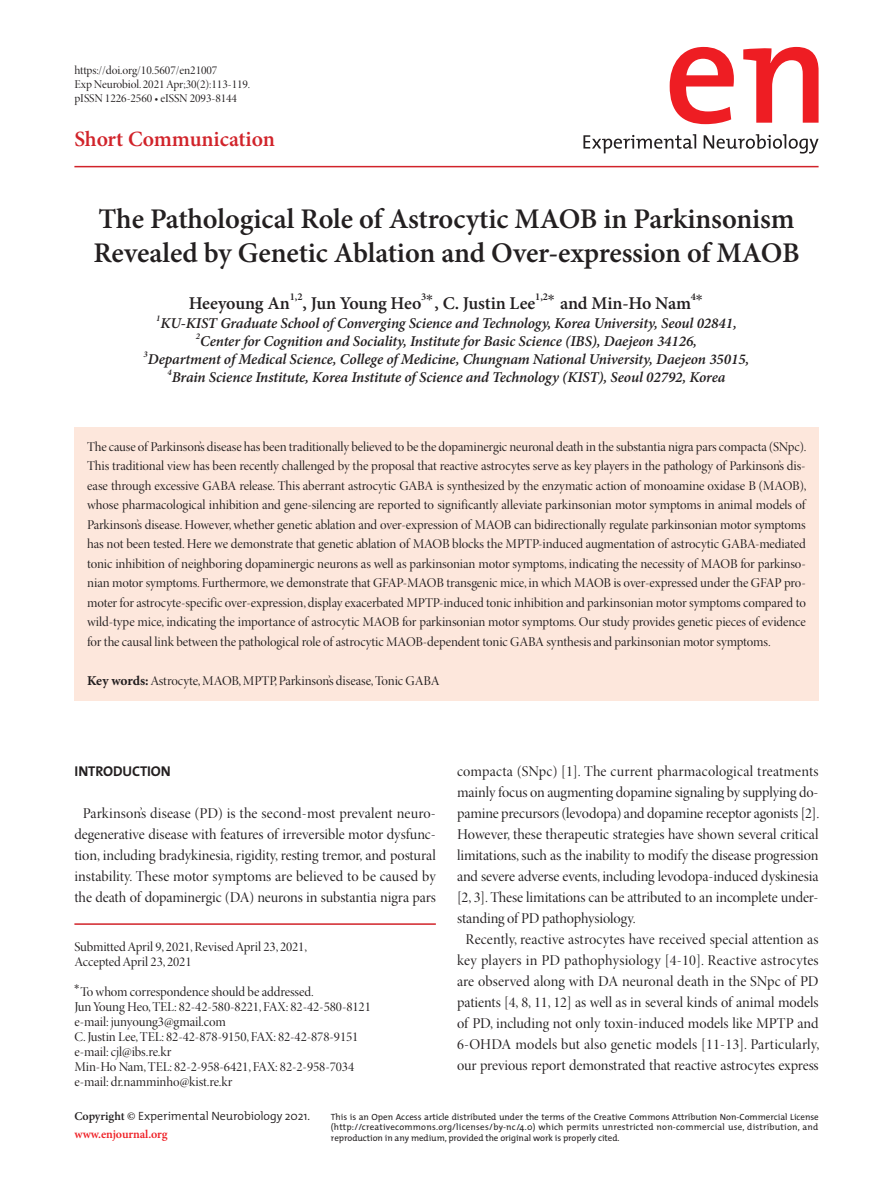
<style>
.page{position:relative;width:893px;height:1191px;background:#fff}
.page>*{position:absolute;margin:0;border:0;box-sizing:border-box;transform-origin:0 0}
.t1{font:600 28.5px/34.2px "Minion Pro";letter-spacing:-.005em;color:#231f20}
.t2{font:600 21.75px "Minion Pro";letter-spacing:-.005em;color:#d1232a}
.t3{font:600 18px "Minion Pro";letter-spacing:-.01em;color:#231f20}
.t4{font:15px/21px "Minion Pro Disp";letter-spacing:-.005em;color:#231f20;text-align:center}
.t5{font:italic 600 15px "Minion Pro";letter-spacing:-.01em;color:#231f20}
.t6{font:15px "Minion Pro Disp";letter-spacing:.015em;color:#231f20}
.t7{font:700 14.25px "The Mix";letter-spacing:-.005em;color:#231f20}
.t8{font:13.5px/19.5px "Minion Pro Disp";letter-spacing:-.005em;color:#231f20}
.t9{font:12px/14.4px "Minion Pro Disp";letter-spacing:-.005em;color:#231f20}
.t10{font:300 12px "The Mix";letter-spacing:-.005em;color:#231f20}
.t11{font:600 12px "Minion Pro";letter-spacing:-.005em;color:#ee1d23}
.t12{font:600 10.5px "Minion Pro";color:#231f20}
.t13{font:9px/10.8px "The Mix";letter-spacing:-.005em;color:#231f20;text-align:justify}
.t14{font:italic 600 8.7px "Minion Pro";color:#231f20}
.s1{font-family:"Modern";font-weight:400;font-size:18px}
.s2{font-family:"Minion Pro";font-weight:700}
.s3{font-family:"Minion Pro";font-weight:600}
</style>
<div class="page">
<hr style="left:74px;top:166px;width:745px;height:1px;background:#d1232a">
<svg style="left:670px;top:47px;width:149px;height:77px"></svg>
<svg style="left:583px;top:134px;width:236px;height:19px"></svg>
<div style="left:74px;top:427px;width:745px;height:273px;background:#fde7dc"></div>
<hr style="left:74px;top:923px;width:362px;height:1px;background:#d1232a">
<p class="t9" style="left:74px;top:63px;width:177px">https://doi.org/10.5607/en21007<br>Exp Neurobiol. 2021 Apr;30(2):113-119. pISSN 1226-2560 • eISSN 2093-8144</p>
<h2 class="t2" style="left:74px;top:123px;width:202px">Short Communication</h2>
<h1 class="t1" style="left:93px;top:201px;width:708px">The Pathological Role of Astrocytic MAOB in Parkinsonism<br>Revealed by Genetic Ablation and Over-expression of MAOB</h1>
<h3 class="t3" style="left:189px;top:290px;width:103px">Heeyoung An</h3>
<p class="t12" style="left:290px;top:290px;width:14px">1,2</p>
<h3 class="t3" style="left:303px;top:290px;width:390px">, Jun Young Heo<sup>3</sup><sup>*</sup>, C. Justin Lee<sup>1,2</sup><sup>*</sup> and Min-Ho Nam</h3>
<p class="t12" style="left:691px;top:290px;width:15px">4<span class="s1">*</span></p>
<p class="t14" style="left:156px;top:312px;width:6px">1</p>
<p class="t5" style="left:160px;top:312px;width:578px">KU-KIST Graduate School of Converging Science and Technology, Korea University, Seoul 02841,</p>
<p class="t14" style="left:196px;top:330px;width:6px">2</p>
<p class="t5" style="left:200px;top:330px;width:498px">Center for Cognition and Sociality, Institute for Basic Science (IBS), Daejeon 34126,</p>
<p class="t14" style="left:144px;top:348px;width:6px">3</p>
<p class="t5" style="left:148px;top:348px;width:603px">Department of Medical Science, College of Medicine, Chungnam National University, Daejeon 35015,</p>
<p class="t14" style="left:168px;top:366px;width:6px">4</p>
<p class="t5" style="left:172px;top:366px;width:555px">Brain Science Institute, Korea Institute of Science and Technology (KIST), Seoul 02792, Korea</p>
<p class="t8" style="left:87px;top:437px;width:721px;text-align:justify">The cause of Parkinson’s disease has been traditionally believed to be the dopaminergic neuronal death in the substantia nigra pars compacta (SNpc).<br>This traditional view has been recently challenged by the proposal that reactive astrocytes serve as key players in the pathology of Parkinson’s dis&shy;ease through excessive GABA release. This aberrant astrocytic GABA is synthesized by the enzymatic action of monoamine oxidase B (MAOB), whose pharmacological inhibition and gene-silencing are reported to significantly alleviate parkinsonian motor symptoms in animal models of Parkinson’s disease. However, whether genetic ablation and over-expression of MAOB can bidirectionally regulate parkinsonian motor symptoms has not been tested. Here we demonstrate that genetic ablation of MAOB blocks the MPTP-induced augmentation of astrocytic GABA-mediated tonic inhibition of neighboring dopaminergic neurons as well as parkinsonian motor symptoms, indicating the necessity of MAOB for parkinso&shy;nian motor symptoms. Furthermore, we demonstrate that GFAP-MAOB transgenic mice, in which MAOB is over-expressed under the GFAP pro&shy;moter for astrocyte-specific over-expression, display exacerbated MPTP-induced tonic inhibition and parkinsonian motor symptoms compared to wild-type mice, indicating the importance of astrocytic MAOB for parkinsonian motor symptoms. Our study provides genetic pieces of evidence for the causal link between the pathological role of astrocytic MAOB-dependent tonic GABA synthesis and parkinsonian motor symptoms.</p>
<p class="t8" style="left:87px;top:671px;width:354px"><span class="s2">Key words:</span> Astrocyte, MAOB, MPTP, Parkinson’s disease, Tonic GABA</p>
<p class="t4" style="left:457px;top:761px;width:363px">compacta (SNpc) [1]. The current pharmacological treatments</p>
<p class="t4" style="left:457px;top:782px;width:363px">mainly focus on augmenting dopamine signaling by supplying do-</p>
<p class="t4" style="left:457px;top:803px;width:364px">pamine precursors (levodopa) and dopamine receptor agonists [2].</p>
<p class="t4" style="left:457px;top:824px;width:363px">However, these therapeutic strategies have shown several critical</p>
<p class="t4" style="left:457px;top:845px;width:363px">limitations, such as the inability to modify the disease progression</p>
<p class="t4" style="left:457px;top:866px;width:363px">and severe adverse events, including levodopa-induced dyskinesia</p>
<p class="t4" style="left:457px;top:887px;width:363px">[2, 3]. These limitations can be attributed to an incomplete under-</p>
<p class="t4" style="left:457px;top:908px;width:180px">standing of PD pathophysiology.</p>
<p class="t4" style="left:466px;top:929px;width:354px">Recently, reactive astrocytes have received special attention as</p>
<p class="t6" style="left:457px;top:951px;width:363px">key players in PD pathophysiology [4-10]. Reactive astrocytes</p>
<p class="t4" style="left:457px;top:971px;width:363px">are observed along with DA neuronal death in the SNpc of PD</p>
<p class="t4" style="left:457px;top:992px;width:363px">patients [4, 8, 11, 12] as well as in several kinds of animal models</p>
<p class="t4" style="left:457px;top:1013px;width:363px">of PD, including not only toxin-induced models like MPTP and</p>
<p class="t4" style="left:457px;top:1034px;width:364px">6-OHDA models but also genetic models [11-13]. Particularly,</p>
<p class="t4" style="left:457px;top:1055px;width:363px">our previous report demonstrated that reactive astrocytes express</p>
<p class="t7" style="left:74px;top:759px;width:98px">INTRODUCTION</p>
<p class="t4" style="left:74px;top:803px;width:363px">Parkinson’s disease (PD) is the second-most prevalent neuro&shy;degenerative disease with features of irreversible motor dysfunc&shy;tion, including bradykinesia, rigidity, resting tremor, and postural instability. These motor symptoms are believed to be caused by the death of dopaminergic (DA) neurons in substantia nigra pars</p>
<p class="t8" style="left:74px;top:940px;width:234px;line-height:15px">Submitted April 9, 2021, Revised April 23, 2021,<br>Accepted April 23, 2021</p>
<p class="t8" style="left:74px;top:985px;width:298px;line-height:15px"><sup>*</sup>To whom correspondence should be addressed.<br>Jun Young Heo, TEL: 82-42-580-8221, FAX: 82-42-580-8121 e-mail: junyoung3@gmail.com<br>C. Justin Lee, TEL: 82-42-878-9150, FAX: 82-42-878-9151 e-mail: cjl@ibs.re.kr<br>Min-Ho Nam, TEL: 82-2-958-6421, FAX: 82-2-958-7034 e-mail: dr.namminho@kist.re.kr</p>
<p class="t10" style="left:74px;top:1106px;width:237px"><span class="s3">Copyright ©</span> Experimental Neurobiology 2021.</p>
<p class="t11" style="left:74px;top:1126px;width:95px">www.enjournal.org</p>
<p class="t13" style="left:331px;top:1110px;width:489px">This is an Open Access article distributed under the terms of the Creative Commons Attribution Non-Commercial License (http://creativecommons.org/licenses/by-nc/4.0) which permits unrestricted non-commercial use, distribution, and reproduction in any medium, provided the original work is properly cited.</p>
</div>
